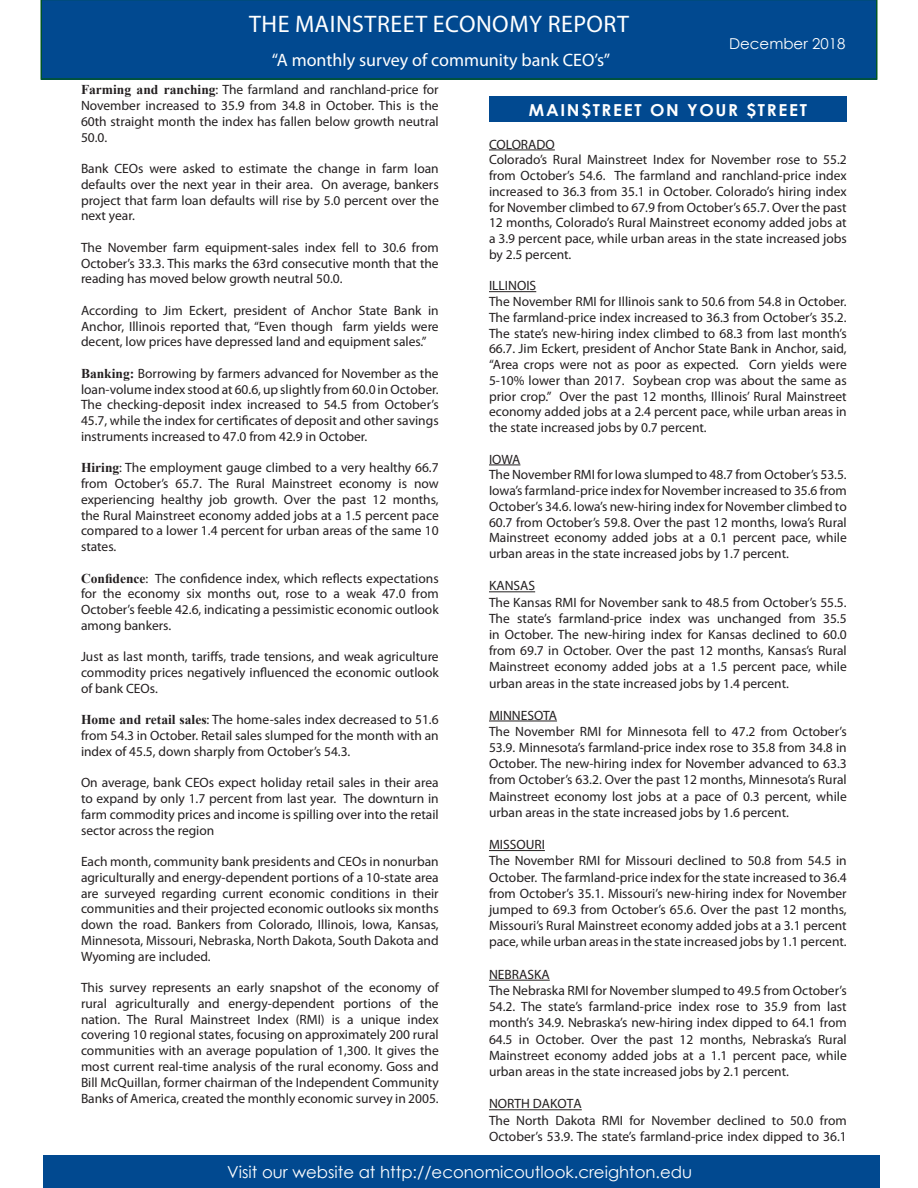
<style>
.page{position:relative;width:918px;height:1188px;background:#fff}
.page>*{position:absolute;margin:0;border:0;box-sizing:border-box;transform-origin:0 0}
.t1{font:24px "Myriad Pro";letter-spacing:.02em;color:#fff}
.t2{font:24px "Impact";letter-spacing:.1em;color:#fff}
.t3{font:18px "Myriad Pro";color:#fff}
.t4{font:16.5px "Century Gothic";color:#fff}
.t5{font:700 16.5px "Century Gothic";letter-spacing:.1em;color:#fff;scale:1.04 1}
.t6{font:15px "Century Gothic";color:#fff}
.karan_last_month{font:13.5px/15.8px "Myriad Pro";color:#231f20;text-align:justify}
.s1{font-family:"Times New Roman";font-weight:700}
</style>
<div class="page">
<div style="left:43px;top:1155px;width:837px;height:33px;background:#014990"></div>
<div style="left:40px;top:0;width:838px;height:80px;background:#014990"></div>
<div style="left:249px;top:14px;width:393px;height:34px;background:#014990"></div>
<div style="left:489px;top:96px;width:358px;height:26px;background:#014990"></div>
<hr style="left:489px;top:150px;width:66px;height:1px;background:#231f20">
<hr style="left:489px;top:291px;width:47px;height:1px;background:#231f20">
<hr style="left:489px;top:465px;width:31px;height:1px;background:#231f20">
<hr style="left:489px;top:591px;width:46px;height:1px;background:#231f20">
<hr style="left:489px;top:721px;width:68px;height:1px;background:#231f20">
<hr style="left:489px;top:850px;width:56px;height:1px;background:#231f20">
<hr style="left:489px;top:980px;width:61px;height:1px;background:#231f20">
<hr style="left:489px;top:1109px;width:93px;height:1px;background:#231f20">
<h1 class="t1" style="left:249px;top:9px;width:381px">THE MAINSTREET ECONOMY REPORT</h1>
<h1 class="t2" style="left:252px;top:11px;width:380px">THE MAINSTEET ECONOMY REPORT</h1>
<h2 class="t3" style="left:272px;top:49px;width:340px">“A monthly survey of community bank CEO’s”</h2>
<p class="t6" style="left:729px;top:33px;width:118px">December 2018</p>
<p class="karan_last_month" style="left:81px;top:82px;width:359px"><span class="s1">Farming and ranching</span>: The farmland and ranchland-price for November increased to 35.9 from 34.8 in October. This is the 60th straight month the index has fallen below growth neutral 50.0.</p>
<p class="karan_last_month" style="left:81px;top:161px;width:359px">Bank CEOs were asked to estimate the change in farm loan defaults over the next year in their area. On average, bankers project that farm loan defaults will rise by 5.0 percent over the next year.</p>
<p class="karan_last_month" style="left:81px;top:239px;width:359px">The November farm equipment-sales index fell to 30.6 from October’s 33.3. This marks the 63rd consecutive month that the reading has moved below growth neutral 50.0.</p>
<p class="karan_last_month" style="left:81px;top:302px;width:359px">According to Jim Eckert, president of Anchor State Bank in Anchor, Illinois reported that, “Even though farm yields were decent, low prices have depressed land and equipment sales.”</p>
<p class="karan_last_month" style="left:81px;top:365px;width:359px"><span class="s1">Banking:</span> Borrowing by farmers advanced for November as the loan-volume index stood at 60.6, up slightly from 60.0 in October.<br>The checking-deposit index increased to 54.5 from October’s 45.7, while the index for certificates of deposit and other savings instruments increased to 47.0 from 42.9 in October.</p>
<p class="karan_last_month" style="left:81px;top:460px;width:359px"><span class="s1">Hiring</span>: The employment gauge climbed to a very healthy 66.7 from October’s 65.7. The Rural Mainstreet economy is now experiencing healthy job growth. Over the past 12 months, the Rural Mainstreet economy added jobs at a 1.5 percent pace compared to a lower 1.4 percent for urban areas of the same 10 states.</p>
<p class="karan_last_month" style="left:81px;top:570px;width:359px"><span class="s1">Confidence</span>: The confidence index, which reflects expectations for the economy six months out, rose to a weak 47.0 from October’s feeble 42.6, indicating a pessimistic economic outlook among bankers.</p>
<p class="karan_last_month" style="left:81px;top:649px;width:359px">Just as last month, tariffs, trade tensions, and weak agriculture commodity prices negatively influenced the economic outlook of bank CEOs.</p>
<p class="karan_last_month" style="left:81px;top:712px;width:359px"><span class="s1">Home and retail sales</span>: The home-sales index decreased to 51.6 from 54.3 in October. Retail sales slumped for the month with an index of 45.5, down sharply from October’s 54.3.</p>
<p class="karan_last_month" style="left:81px;top:775px;width:359px">On average, bank CEOs expect holiday retail sales in their area to expand by only 1.7 percent from last year. The downturn in farm commodity prices and income is spilling over into the retail sector across the region</p>
<p class="karan_last_month" style="left:81px;top:854px;width:359px">Each month, community bank presidents and CEOs in nonurban agriculturally and energy-dependent portions of a 10-state area are surveyed regarding current economic conditions in their communities and their projected economic outlooks six months down the road. Bankers from Colorado, Illinois, Iowa, Kansas, Minnesota, Missouri, Nebraska, North Dakota, South Dakota and Wyoming are included.</p>
<p class="karan_last_month" style="left:81px;top:980px;width:359px">This survey represents an early snapshot of the economy of rural agriculturally and energy-dependent portions of the nation. The Rural Mainstreet Index (RMI) is a unique index covering 10 regional states, focusing on approximately 200 rural communities with an average population of 1,300. It gives the most current real-time analysis of the rural economy. Goss and Bill McQuillan, former chairman of the Independent Community Banks of America, created the monthly economic survey in 2005.</p>
<p class="t5" style="left:529px;top:98px;width:269px">MAIN$TREET ON YOUR $TREET</p>
<p class="karan_last_month" style="left:489px;top:136px;width:67px">COLORADO</p>
<p class="karan_last_month" style="left:489px;top:152px;width:359px">Colorado’s Rural Mainstreet Index for November rose to 55.2 from October’s 54.6. The farmland and ranchland-price index increased to 36.3 from 35.1 in October. Colorado’s hiring index for November climbed to 67.9 from October’s 65.7. Over the past 12 months, Colorado’s Rural Mainstreet economy added jobs at a 3.9 percent pace, while urban areas in the state increased jobs by 2.5 percent.</p>
<p class="karan_last_month" style="left:489px;top:278px;width:49px">ILLINOIS</p>
<p class="karan_last_month" style="left:489px;top:293px;width:359px">The November RMI for Illinois sank to 50.6 from 54.8 in October.<br>The farmland-price index increased to 36.3 from October’s 35.2.<br>The state’s new-hiring index climbed to 68.3 from last month’s 66.7. Jim Eckert, president of Anchor State Bank in Anchor, said, “Area crops were not as poor as expected. Corn yields were 5-10% lower than 2017. Soybean crop was about the same as prior crop.” Over the past 12 months, Illinois’ Rural Mainstreet economy added jobs at a 2.4 percent pace, while urban areas in the state increased jobs by 0.7 percent.</p>
<p class="karan_last_month" style="left:489px;top:451px;width:33px">IOWA</p>
<p class="karan_last_month" style="left:489px;top:467px;width:359px">The November RMI for Iowa slumped to 48.7 from October’s 53.5.<br>Iowa’s farmland-price index for November increased to 35.6 from October’s 34.6. Iowa’s new-hiring index for November climbed to 60.7 from October’s 59.8. Over the past 12 months, Iowa’s Rural Mainstreet economy added jobs at a 0.1 percent pace, while urban areas in the state increased jobs by 1.7 percent.</p>
<p class="karan_last_month" style="left:489px;top:578px;width:48px">KANSAS</p>
<p class="karan_last_month" style="left:489px;top:594px;width:359px;line-height:16.2px">The Kansas RMI for November sank to 48.5 from October’s 55.5.<br>The state’s farmland-price index was unchanged from 35.5 in October. The new-hiring index for Kansas declined to 60.0 from 69.7 in October. Over the past 12 months, Kansas’s Rural Mainstreet economy added jobs at a 1.5 percent pace, while urban areas in the state increased jobs by 1.4 percent.</p>
<p class="karan_last_month" style="left:489px;top:707px;width:70px">MINNESOTA</p>
<p class="karan_last_month" style="left:489px;top:723px;width:359px;line-height:16.2px">The November RMI for Minnesota fell to 47.2 from October’s 53.9. Minnesota’s farmland-price index rose to 35.8 from 34.8 in October. The new-hiring index for November advanced to 63.3 from October’s 63.2. Over the past 12 months, Minnesota’s Rural Mainstreet economy lost jobs at a pace of 0.3 percent, while urban areas in the state increased jobs by 1.6 percent.</p>
<p class="karan_last_month" style="left:489px;top:837px;width:57px">MISSOURI</p>
<p class="karan_last_month" style="left:489px;top:853px;width:359px;line-height:16.2px">The November RMI for Missouri declined to 50.8 from 54.5 in October. The farmland-price index for the state increased to 36.4 from October’s 35.1. Missouri’s new-hiring index for November jumped to 69.3 from October’s 65.6. Over the past 12 months, Missouri’s Rural Mainstreet economy added jobs at a 3.1 percent pace, while urban areas in the state increased jobs by 1.1 percent.</p>
<p class="karan_last_month" style="left:489px;top:966px;width:62px">NEBRASKA</p>
<p class="karan_last_month" style="left:489px;top:982px;width:359px;line-height:16.2px">The Nebraska RMI for November slumped to 49.5 from October’s 54.2. The state’s farmland-price index rose to 35.9 from last month’s 34.9. Nebraska’s new-hiring index dipped to 64.1 from 64.5 in October. Over the past 12 months, Nebraska’s Rural Mainstreet economy added jobs at a 1.1 percent pace, while urban areas in the state increased jobs by 2.1 percent.</p>
<p class="karan_last_month" style="left:489px;top:1096px;width:94px">NORTH DAKOTA</p>
<p class="karan_last_month" style="left:489px;top:1112px;width:359px;line-height:16.2px">The North Dakota RMI for November declined to 50.0 from<br>October’s 53.9. The state’s farmland-price index dipped to 36.1</p>
<p class="t4" style="left:227px;top:1160px;width:467px">Visit our website at http://economicoutlook.creighton.edu</p>
</div>
